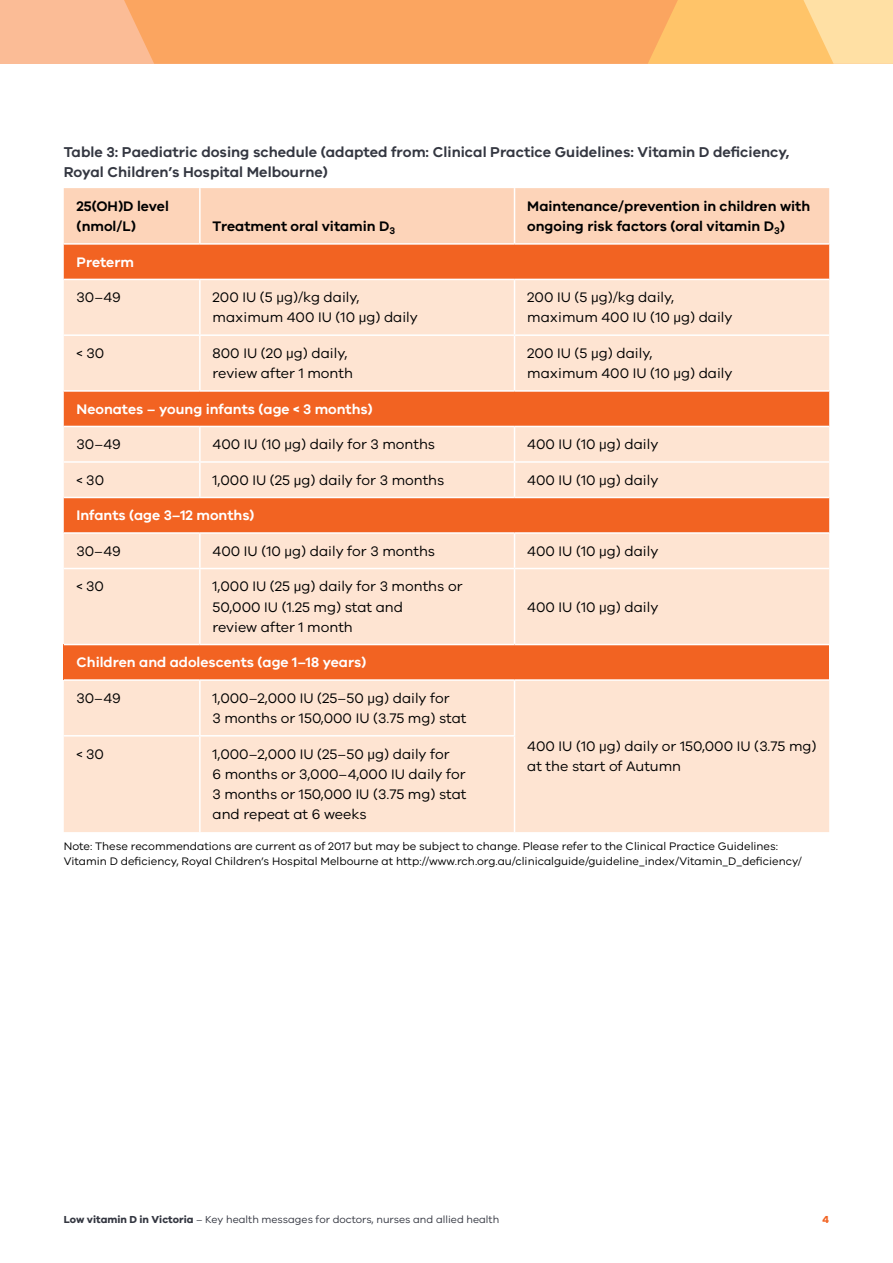
<style>
.page{position:relative;width:893px;height:1263px;background:#fff}
.page>*{position:absolute;margin:0;border:0;box-sizing:border-box;transform-origin:0 0}
.t1{font:600 14.7px/20.2px "VIC";color:#343741}
.t2{font:14.25px/20.2px "VIC";color:#000}
.t3{font:600 14.25px/20.2px "VIC";color:#000}
.t4{font:600 14.25px "VIC";color:#fff}
.t5{font:11.25px/15px "VIC";color:#000}
.t6{font:10.5px "VIC";color:#343741}
.t7{font:700 10.5px "VIC";color:#f26322}
.s1{font-family:"Franklin Gothic"}
.s2{font-weight:700}
</style>
<div class="page">
<div style="left:64px;top:188px;width:765px;height:55px;background:#fdd4b9"></div>
<div style="left:64px;top:245px;width:765px;height:34px;background:#f26322"></div>
<svg style="left:64px;top:280px;width:765px;height:552px;background:#fcd2ba"></svg>
<div style="left:64px;top:644px;width:765px;height:36px;background:#f26322"></div>
<hr style="left:199px;top:188px;width:2px;height:55px;background:#fff">
<hr style="left:514px;top:188px;width:1px;height:55px;background:#fff">
<hr style="left:199px;top:280px;width:2px;height:54px;background:#fff">
<hr style="left:514px;top:280px;width:1px;height:54px;background:#fff">
<hr style="left:64px;top:334px;width:136px;height:2px;background:#fff">
<hr style="left:200px;top:334px;width:314px;height:2px;background:#fff">
<hr style="left:199px;top:336px;width:2px;height:54px;background:#fff">
<hr style="left:514px;top:334px;width:315px;height:2px;background:#fff">
<hr style="left:514px;top:336px;width:1px;height:54px;background:#fff">
<hr style="left:64px;top:390px;width:136px;height:2px;background:#fff">
<hr style="left:200px;top:390px;width:314px;height:2px;background:#fff">
<hr style="left:514px;top:390px;width:315px;height:2px;background:#fff">
<hr style="left:64px;top:426px;width:136px;height:1px;background:#fff">
<hr style="left:200px;top:426px;width:314px;height:1px;background:#fff">
<hr style="left:199px;top:427px;width:2px;height:34px;background:#fff">
<hr style="left:514px;top:426px;width:315px;height:1px;background:#fff">
<hr style="left:514px;top:427px;width:1px;height:34px;background:#fff">
<hr style="left:64px;top:461px;width:136px;height:2px;background:#fff">
<hr style="left:200px;top:461px;width:314px;height:2px;background:#fff">
<hr style="left:199px;top:463px;width:2px;height:34px;background:#fff">
<hr style="left:514px;top:461px;width:315px;height:2px;background:#fff">
<hr style="left:514px;top:463px;width:1px;height:34px;background:#fff">
<hr style="left:64px;top:497px;width:136px;height:1px;background:#fff">
<hr style="left:200px;top:497px;width:314px;height:1px;background:#fff">
<hr style="left:514px;top:497px;width:315px;height:1px;background:#fff">
<hr style="left:64px;top:532px;width:136px;height:2px;background:#fff">
<hr style="left:200px;top:532px;width:314px;height:2px;background:#fff">
<hr style="left:199px;top:534px;width:2px;height:34px;background:#fff">
<hr style="left:514px;top:532px;width:315px;height:2px;background:#fff">
<hr style="left:514px;top:534px;width:1px;height:34px;background:#fff">
<hr style="left:64px;top:568px;width:136px;height:1px;background:#fff">
<hr style="left:200px;top:568px;width:314px;height:1px;background:#fff">
<hr style="left:199px;top:569px;width:2px;height:75px;background:#fff">
<hr style="left:514px;top:568px;width:315px;height:1px;background:#fff">
<hr style="left:514px;top:569px;width:1px;height:75px;background:#fff">
<hr style="left:64px;top:644px;width:136px;height:1px;background:#fff">
<hr style="left:200px;top:644px;width:314px;height:1px;background:#fff">
<hr style="left:514px;top:644px;width:315px;height:1px;background:#fff">
<hr style="left:64px;top:679px;width:136px;height:2px;background:#fff">
<hr style="left:200px;top:679px;width:314px;height:2px;background:#fff">
<hr style="left:199px;top:681px;width:2px;height:54px;background:#fff">
<hr style="left:514px;top:679px;width:315px;height:2px;background:#fff">
<hr style="left:514px;top:681px;width:1px;height:54px;background:#fff">
<hr style="left:64px;top:735px;width:136px;height:1px;background:#fff">
<hr style="left:200px;top:735px;width:315px;height:1px;background:#fff">
<hr style="left:199px;top:736px;width:2px;height:96px;background:#fff">
<hr style="left:514px;top:736px;width:1px;height:96px;background:#fff">
<div style="left:0;top:0;width:893px;height:64px;background:#fbbc96"></div>
<div style="left:834px;top:0;width:59px;height:64px;background:#ffe0a4"></div>
<svg style="left:124px;top:0;width:710px;height:64px;background:#fbad64"></svg>
<p class="t1" style="left:64px;top:141px;width:727px">Table 3: Paediatric dosing schedule (adapted from: Clinical Practice Guidelines: Vitamin D deficiency,<br>Royal Children’s Hospital Melbourne)</p>
<p class="t3" style="left:77px;top:196px;width:94px">25(OH)D level (nmol/L)</p>
<p class="t3" style="left:527px;top:196px;width:284px">Maintenance/prevention in children with ongoing risk factors (oral vitamin D<sub>3</sub>)</p>
<p class="t3" style="left:213px;top:216px;width:184px">Treatment oral vitamin D<sub>3</sub></p>
<p class="t4" style="left:77px;top:253px;width:59px">Preterm</p>
<p class="t2" style="left:77px;top:287px;width:46px">30–49</p>
<p class="t2" style="left:213px;top:287px;width:207px">200 IU (5 <span class="s1">µ</span>g)/kg daily, maximum 400 IU (10 <span class="s1">µ</span>g) daily</p>
<p class="t2" style="left:527px;top:287px;width:207px">200 IU (5 <span class="s1">µ</span>g)/kg daily, maximum 400 IU (10 <span class="s1">µ</span>g) daily</p>
<p class="t2" style="left:77px;top:343px;width:29px">&lt; 30</p>
<p class="t2" style="left:213px;top:343px;width:142px">800 IU (20 <span class="s1">µ</span>g) daily, review after 1 month</p>
<p class="t2" style="left:527px;top:343px;width:207px">200 IU (5 <span class="s1">µ</span>g) daily,<br>maximum 400 IU (10 <span class="s1">µ</span>g) daily</p>
<p class="t4" style="left:77px;top:400px;width:298px">Neonates – young infants (age &lt; 3 months)</p>
<p class="t2" style="left:77px;top:434px;width:46px">30–49</p>
<p class="t2" style="left:213px;top:434px;width:224px">400 IU (10 <span class="s1">µ</span>g) daily for 3 months</p>
<p class="t2" style="left:527px;top:434px;width:133px">400 IU (10 <span class="s1">µ</span>g) daily</p>
<p class="t2" style="left:76px;top:469px;width:29px">&lt; 30</p>
<p class="t2" style="left:213px;top:469px;width:233px">1,000 IU (25 <span class="s1">µ</span>g) daily for 3 months</p>
<p class="t2" style="left:527px;top:469px;width:133px">400 IU (10 <span class="s1">µ</span>g) daily</p>
<p class="t4" style="left:76px;top:507px;width:179px">Infants (age 3–12 months)</p>
<p class="t2" style="left:76px;top:540px;width:46px">30–49</p>
<p class="t2" style="left:213px;top:540px;width:224px">400 IU (10 <span class="s1">µ</span>g) daily for 3 months</p>
<p class="t2" style="left:527px;top:540px;width:133px">400 IU (10 <span class="s1">µ</span>g) daily</p>
<p class="t2" style="left:76px;top:576px;width:29px">&lt; 30</p>
<p class="t2" style="left:213px;top:576px;width:251px">1,000 IU (25 <span class="s1">µ</span>g) daily for 3 months or<br>50,000 IU (1.25 mg) stat and<br>review after 1 month</p>
<p class="t2" style="left:527px;top:596px;width:133px">400 IU (10 <span class="s1">µ</span>g) daily</p>
<p class="t4" style="left:76px;top:654px;width:291px">Children and adolescents (age 1–18 years)</p>
<p class="t2" style="left:76px;top:687px;width:46px">30–49</p>
<p class="t2" style="left:213px;top:687px;width:255px">1,000–2,000 IU (25–50 <span class="s1">µ</span>g) daily for<br>3 months or 150,000 IU (3.75 mg) stat</p>
<p class="t2" style="left:527px;top:735px;width:291px">400 IU (10 <span class="s1">µ</span>g) daily or 150,000 IU (3.75 mg) at the start of Autumn</p>
<p class="t2" style="left:76px;top:743px;width:29px">&lt; 30</p>
<p class="t2" style="left:212px;top:743px;width:255px">1,000–2,000 IU (25–50 <span class="s1">µ</span>g) daily for<br>6 months or 3,000–4,000 IU daily for<br>3 months or 150,000 IU (3.75 mg) stat and repeat at 6 weeks</p>
<p class="t5" style="left:64px;top:838px;width:740px">Note: These recommendations are current as of 2017 but may be subject to change. Please refer to the Clinical Practice Guidelines:<br>Vitamin D deficiency, Royal Children’s Hospital Melbourne at http://www.rch.org.au/clinicalguide/guideline_index/Vitamin_D_deficiency/</p>
<p class="t6" style="left:64px;top:1213px;width:437px"><span class="s2">Low vitamin D in Victoria</span> – Key health messages for doctors, nurses and allied health</p>
<p class="t7" style="left:823px;top:1212px;width:8px">4</p>
</div>
